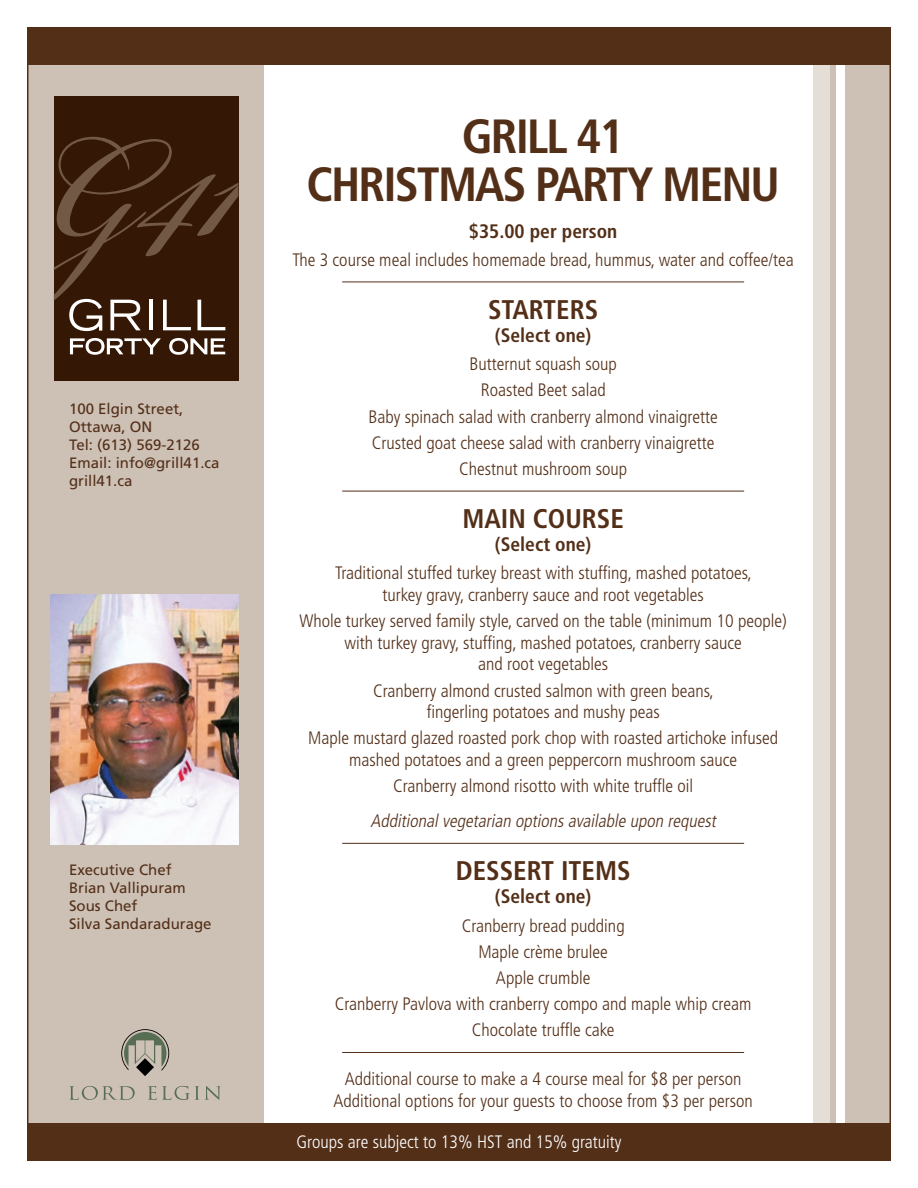
<style>
.page{position:relative;width:918px;height:1188px;background:#fff}
.page>*{position:absolute;margin:0;border:0;box-sizing:border-box;transform-origin:0 0}
.Main_head{font:700 condensed 48px/48px "Frutiger LT Std";letter-spacing:-.04em;color:#532f18;text-align:center}
.Subhead{font:700 condensed 27px "Frutiger LT Std";color:#532f18}
.Sub_subhead{font:700 condensed 19.5px "Frutiger LT Std";color:#532f18}
.Subhead-2{font:700 condensed 19.5px "Frutiger LT Std";color:#532f18}
.Body{font:300 condensed 18px/21.6px "Frutiger LT Std";color:#532f18;text-align:center}
.Body-2{font:italic 300 condensed 18px "Frutiger LT Std";color:#532f18}
.Body-3{font:300 condensed 18px "Frutiger LT Std";color:#fff}
.t1{font:15px "Frutiger LT Std";color:#532f18}
</style>
<div class="page">
<div style="left:823px;top:28px;width:68px;height:1132px;background:#cdc0b5"></div>
<div style="left:836px;top:28px;width:8px;height:1132px;background:#fff"></div>
<div style="left:814px;top:28px;width:16px;height:1132px;background:#e4ded7"></div>
<div style="left:27px;top:27px;width:236px;height:1134px;background:#cdc0b5"></div>
<div style="left:54px;top:96px;width:184px;height:285px;background:#341704"></div>
<svg style="left:70px;top:338px;width:91px;height:17px"></svg>
<svg style="left:169px;top:338px;width:56px;height:17px"></svg>
<svg style="left:54px;top:137px;width:184px;height:194px"></svg>
<div style="left:27px;top:27px;width:864px;height:38px;background:#532f18"></div>
<div style="left:27px;top:1123px;width:864px;height:37px;background:#532f18"></div>
<svg style="left:69px;top:1086px;width:66px;height:14px"></svg>
<svg style="left:148px;top:1086px;width:73px;height:14px"></svg>
<svg style="left:121px;top:1029px;width:48px;height:47px"></svg>
<hr style="left:342px;top:282px;width:402px;height:1px;background:#532f18">
<hr style="left:342px;top:491px;width:402px;height:1px;background:#532f18">
<hr style="left:342px;top:843px;width:402px;height:1px;background:#532f18">
<hr style="left:342px;top:1052px;width:402px;height:1px;background:#532f18">
<img style="left:50px;top:594px;width:188px;height:251px">
<p class="t1" style="left:69px;top:400px;width:116px">100 Elgin Street,</p>
<p class="t1" style="left:69px;top:418px;width:85px">Ottawa, ON</p>
<p class="t1" style="left:69px;top:436px;width:132px">Tel: (613) 569-2126</p>
<p class="t1" style="left:69px;top:454px;width:152px">Email: info@grill41.ca</p>
<p class="t1" style="left:69px;top:472px;width:65px">grill41.ca</p>
<p class="t1" style="left:69px;top:861px;width:104px">Executive Chef</p>
<p class="t1" style="left:69px;top:879px;width:118px">Brian Vallipuram</p>
<p class="t1" style="left:69px;top:897px;width:70px">Sous Chef</p>
<p class="t1" style="left:69px;top:915px;width:144px">Silva Sandaradurage</p>
<p class="Main_head" style="left:306px;top:112px;width:475px">GRILL 41<br>CHRISTMAS PARTY MENU</p>
<p class="Subhead-2" style="left:469px;top:219px;width:150px">$35.00 per person</p>
<p class="Body" style="left:292px;top:249px;width:503px">The 3 course meal includes homemade bread, hummus, water and coffee/tea</p>
<p class="Subhead" style="left:488px;top:293px;width:112px">STARTERS</p>
<p class="Sub_subhead" style="left:495px;top:324px;width:98px">(Select one)</p>
<p class="Body" style="left:469px;top:354px;width:149px">Butternut squash soup</p>
<p class="Body" style="left:481px;top:380px;width:126px">Roasted Beet salad</p>
<p class="Body" style="left:369px;top:406px;width:351px">Baby spinach salad with cranberry almond vinaigrette</p>
<p class="Body" style="left:372px;top:432px;width:344px">Crusted goat cheese salad with cranberry vinaigrette</p>
<p class="Body" style="left:459px;top:458px;width:170px">Chestnut mushroom soup</p>
<p class="Subhead" style="left:462px;top:502px;width:163px">MAIN COURSE</p>
<p class="Sub_subhead" style="left:495px;top:533px;width:98px">(Select one)</p>
<p class="Body" style="left:335px;top:563px;width:418px">Traditional stuffed turkey breast with stuffing, mashed potatoes, turkey gravy, cranberry sauce and root vegetables</p>
<p class="Body" style="left:300px;top:610px;width:489px">Whole turkey served family style, carved on the table (minimum 10 people) with turkey gravy, stuffing, mashed potatoes, cranberry sauce<br>and root vegetables</p>
<p class="Body" style="left:373px;top:680px;width:342px">Cranberry almond crusted salmon with green beans, fingerling potatoes and mushy peas</p>
<p class="Body" style="left:308px;top:728px;width:471px">Maple mustard glazed roasted pork chop with roasted artichoke infused mashed potatoes and a green peppercorn mushroom sauce</p>
<p class="Body" style="left:393px;top:775px;width:301px">Cranberry almond risotto with white truffle oil</p>
<p class="Body-2" style="left:370px;top:811px;width:351px">Additionalvegetarian optionsavailable upon request</p>
<p class="Subhead" style="left:456px;top:855px;width:176px">DESSERT ITEMS</p>
<p class="Sub_subhead" style="left:495px;top:885px;width:98px">(Select one)</p>
<p class="Body" style="left:462px;top:915px;width:164px">Cranberry bread pudding</p>
<p class="Body" style="left:478px;top:941px;width:131px">Maple crème brulee</p>
<p class="Body" style="left:496px;top:967px;width:96px">Apple crumble</p>
<p class="Body" style="left:335px;top:994px;width:418px">Cranberry Pavlova with cranberry compo and maple whip cream</p>
<p class="Body" style="left:472px;top:1020px;width:144px">Chocolate truffle cake</p>
<p class="Body" style="left:334px;top:1068px;width:421px">Additional course to make a 4 course meal for $8 per person<br>Additional options for your guests to choose from $3 per person</p>
<p class="Body-3" style="left:296px;top:1132px;width:327px">Groups are subject to 13% HST and 15% gratuity</p>
</div>
